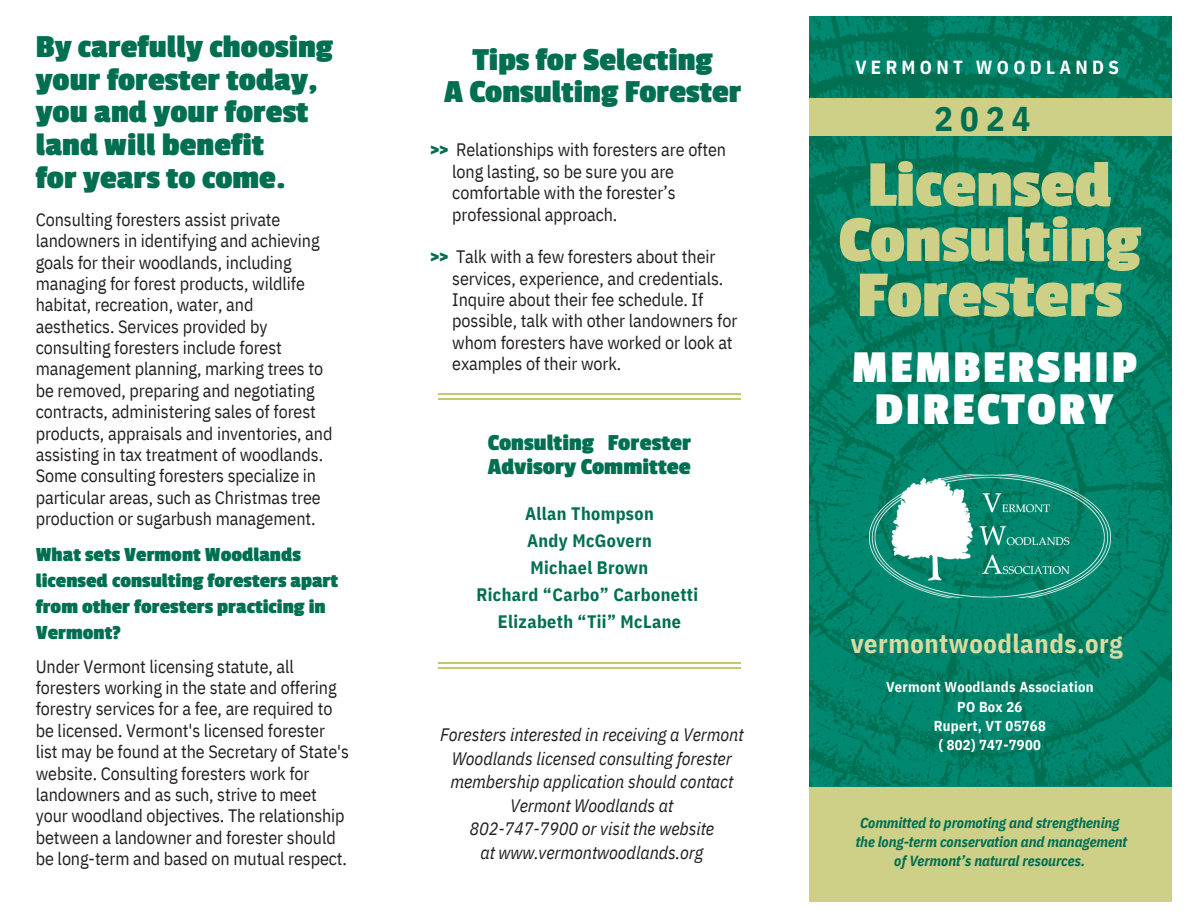
<style>
.page{position:relative;width:1188px;height:918px;background:#fff}
.page>*{position:absolute;margin:0;border:0;box-sizing:border-box;transform-origin:0 0}
.t1{font:700 68.4px/55.2px "Passion One";color:#cfd087;text-align:center}
.t2{font:700 47.7px/41.7px "Passion One";letter-spacing:.055em;color:#fff;text-align:center}
.t3{font:700 34.35px "IBM Plex Sans Cond";color:#006f51}
.t4{font:700 33.6px/32.7px "Passion One";color:#006f51}
.t5{font:700 26.4px "IBM Plex Sans Cond";letter-spacing:.02em;color:#dadaa2}
.t6{font:700 24px/23.7px "Passion One";color:#006f51}
.t7{font:700 21px/25.8px "Passion One";color:#006f51}
.t8{font:700 18.9px "IBM Plex Sans Cond";letter-spacing:.23em;color:#fff}
.t9{font:18px/21.3px "IBM Plex Sans Cond";letter-spacing:-.005em;color:#231f20}
.t10{font:italic 18px/23.7px "IBM Plex Sans Cond";letter-spacing:-.005em;color:#231f20;text-align:center}
.t11{font:700 18px "IBM Plex Sans Cond";letter-spacing:.02em;color:#006f51}
.t12{font:700 18px "Passion One";color:#006f51}
.t13{font:italic 700 14.7px/19.2px "IBM Plex Sans Cond";letter-spacing:-.005em;color:#006f51;text-align:center}
.t14{font:700 14.4px/19.2px "IBM Plex Sans Cond";letter-spacing:.02em;color:#fff;text-align:center}
.s1{font-family:"Passion One";font-weight:700;color:#006f51}
</style>
<div class="page">
<img style="left:810px;top:16px;width:362px;height:770px">
<img style="left:870px;top:475px;width:240px;height:122px">
<hr style="left:438px;top:393px;width:303px;height:1px;background:#c4c76c">
<hr style="left:438px;top:398px;width:303px;height:1px;background:#c4c76c">
<hr style="left:438px;top:662px;width:303px;height:1px;background:#c4c76c">
<hr style="left:438px;top:667px;width:303px;height:1px;background:#c4c76c">
<div style="left:809px;top:98px;width:363px;height:38px;background:#cfd087"></div>
<div style="left:809px;top:787px;width:363px;height:115px;background:#cfd087"></div>
<p class="t4" style="left:36px;top:31px;width:299px">By carefully choosing your forester today, you and your forest land will benefit<br>for years to come.</p>
<p class="t9" style="left:36px;top:208px;width:298px">Consulting foresters assist private landowners in identifying and achieving goals for their woodlands, including managing for forest products, wildlife habitat, recreation, water, and aesthetics. Services provided by consulting foresters include forest management planning, marking trees to be removed, preparing and negotiating contracts, administering sales of forest products, appraisals and inventories, and assisting in tax treatment of woodlands.<br>Some consulting foresters specialize in particular areas, such as Christmas tree production or sugarbush management.</p>
<p class="t7" style="left:36px;top:542px;width:304px">What sets Vermont Woodlands licensed consulting foresters apart from other foresters practicing in<br>Vermont?</p>
<p class="t9" style="left:36px;top:655px;width:315px">Under Vermont licensing statute, all foresters working in the state and offering forestry services for a fee, are required to be licensed. Vermont's licensed forester list may be found at the Secretary of State's website. Consulting foresters work for landowners and as such, strive to meet your woodland objectives. The relationship between a landowner and forester should be long-term and based on mutual respect.</p>
<h4 class="t4" style="left:444px;top:44px;width:299px;text-align:center">Tips for Selecting<br>A Consulting Forester</h4>
<h4 class="t9" style="left:452px;top:139px;width:275px;text-indent:-22px"><span class="s1">&gt;&gt;</span> Relationships with foresters are often long lasting, so be sure you are comfortable with the forester’s professional approach.</h4>
<p class="t9" style="left:456px;top:246px;width:261px">Talk with a few foresters about their</p>
<p class="t9" style="left:452px;top:267px;width:273px">services, experience, and credentials.</p>
<p class="t9" style="left:452px;top:289px;width:287px">Inquire about their fee schedule. If possible, talk with other landowners for whom foresters have worked or look at examples of their work.</p>
<p class="t12" style="left:431px;top:247px;width:19px">&gt;&gt;</p>
<p class="t6" style="left:488px;top:431px;width:205px">Consulting Forester<br>Advisory Committee</p>
<p class="t11" style="left:525px;top:501px;width:130px">Allan Thompson</p>
<h5 class="t11" style="left:527px;top:528px;width:126px">Andy McGovern</h5>
<h3 class="t11" style="left:531px;top:555px;width:119px">Michael Brown</h3>
<h1 class="t11" style="left:477px;top:582px;width:223px">Richard “Carbo” Carbonetti</h1>
<h2 class="t11" style="left:498px;top:609px;width:185px">Elizabeth “Tii” McLane</h2>
<p class="t10" style="left:440px;top:722px;width:305px">Foresters interested in receiving a Vermont<br>Woodlands licensed consulting forester membership application should contact</p>
<p class="t10" style="left:510px;top:793px;width:165px">Vermont Woodlands at</p>
<p class="t10" style="left:470px;top:817px;width:246px">802-747-7900 or visit the website</p>
<p class="t10" style="left:480px;top:841px;width:224px">at www.vermontwoodlands.org</p>
<p class="t8" style="left:855px;top:55px;width:265px">VERMONT WOODLANDS</p>
<p class="t3" style="left:934px;top:95px;width:98px">2024</p>
<p class="t1" style="left:838px;top:159px;width:304px">Licensed<br>Consulting<br>Foresters</p>
<p class="t2" style="left:852px;top:348px;width:286px">MEMBERSHIP<br>DIRECTORY</p>
<p class="t5" style="left:851px;top:626px;width:273px">vermontwoodlands.org</p>
<h6 class="t14" style="left:886px;top:677px;width:209px">Vermont Woodlands Association<br>PO Box 26</h6>
<p class="t14" style="left:934px;top:716px;width:114px">Rupert, VT 05768</p>
<h3 class="t14" style="left:939px;top:735px;width:104px">( 802) 747-7900</h3>
<p class="t13" style="left:856px;top:813px;width:273px">Committed to promoting and strengthening the long-term conservation and management of Vermont’s natural resources.</p>
</div>
